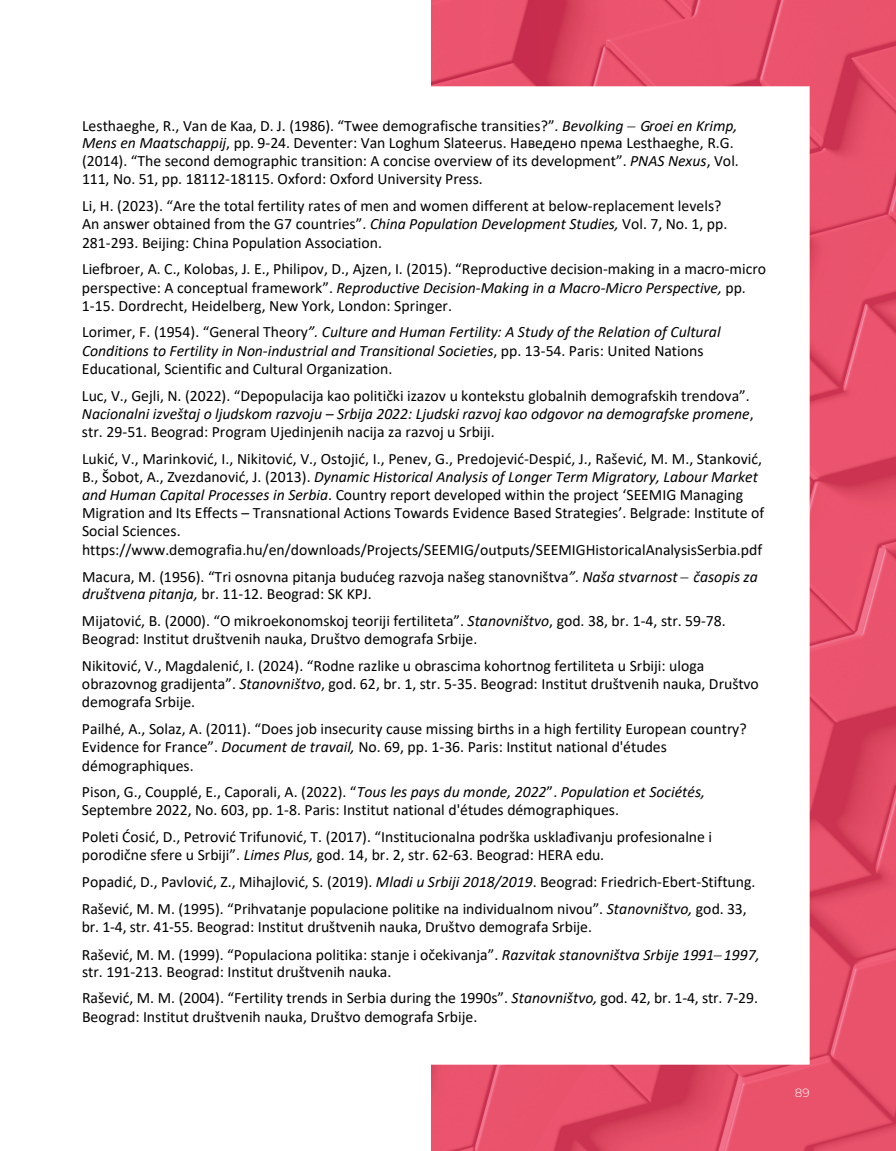
<style>
.page{position:relative;width:896px;height:1151px;background:#fff}
.page>*{position:absolute;margin:0;border:0;box-sizing:border-box;transform-origin:0 0}
.t1{font:15.75px/18.1px "Calibri";color:#000}
.t2{font:italic 15.75px/18.1px "Calibri";color:#000}
.t3{font:300 12px "Montserrat";color:#fff}
.s1{font-style:italic}
.s2{font-style:normal}
</style>
<div class="page">
<img style="left:431px;top:0;width:464px;height:1151px">
<p class="t1" style="left:82px;top:116px;width:658px">Lesthaeghe, R., Van de Kaa, D. J. (1986). “Twee demografische transities?”. <span class="s1">Bevolking</span> −<span class="s1">Groei en Krimp, Mens en Maatschappij</span>, pp. 9-24. Deventer: Van Loghum Slateerus. Наведено према Lesthaeghe, R.G. (2014). “The second demographic transition: A concise overview of its development”. <span class="s1">PNAS Nexus</span>, Vol.<br>111, No. 51, pp. 18112-18115. Oxford: Oxford University Press.</p>
<p class="t1" style="left:82px;top:197px;width:646px">Li, H. (2023). “Are the total fertility rates of men and women different at below-replacement levels?<br>An answer obtained from the G7 countries”. <span class="s1">China Population Development Studies,</span> Vol. 7, No. 1, pp.<br>281-293. Beijing: China Population Association.</p>
<p class="t1" style="left:82px;top:259px;width:685px">Liefbroer, A. C., Kolobas, J. E., Philipov, D., Ajzen, I. (2015). “Reproductive decision-making in a macro-micro perspective: A conceptual framework”. <span class="s1">Reproductive Decision-Making in a Macro-Micro Perspective,</span> pp.<br>1-15. Dordrecht, Heidelberg, New York, London: Springer.</p>
<p class="t2" style="left:82px;top:322px;width:640px"><span class="s2">Lorimer, F. (1954). “General Theory</span>”. Culture and Human Fertility: А Study of the Relation of Cultural<br>Conditions to Fertility in Non-industrial and Transitional Societies<span class="s2">, pp. 13-54. Paris: United Nations<br>Educational, Scientific and Cultural Organization.</span></p>
<p class="t1" style="left:82px;top:386px;width:673px">Luc, V., Gejli, N. (2022). “Depopulacija kao politički izazov u kontekstu globalnih demografskih trendova”.<br><span class="s1">Nacionalni izveštaj o ljudskom razvoju – Srbija 2022: Ljudski razvoj kao odgovor na demografske promene</span>, str. 29-51. Beograd: Program Ujedinjenih nacija za razvoj u Srbiji.</p>
<p class="t1" style="left:82px;top:449px;width:683px">Lukić, V., Marinković, I., Nikitović, V., Ostojić, I., Penev, G., Predojević-Despić, J., Rašević, M. M., Stanković, B., Šobot, A., Zvezdanović, J. (2013). <span class="s1">Dynamic Historical Analysis of Longer Term Migratory, Labour Market and Human Capital Processes in Serbia</span>. Country report developed within the project ‘SEEMIG Managing Migration and Its Effects – Transnational Actions Towards Evidence Based Strategies’. Belgrade: Institute of Social Sciences. https://www.demografia.hu/en/downloads/Projects/SEEMIG/outputs/SEEMIGHistoricalAnalysisSerbia.pdf</p>
<p class="t1" style="left:82px;top:568px;width:677px;line-height:17.1px">Macura, M. (1956). “Tri osnovna pitanja budućeg razvoja našeg stanovništva<span class="s1">”. Naša stvarnost</span>−<span class="s1">časopis za društvenа pitanja,</span> br. 11-12. Beograd: SK KPJ.</p>
<p class="t1" style="left:82px;top:611px;width:645px">Mijatović, B. (2000). “O mikroekonomskoj teoriji fertiliteta”. <span class="s1">Stanovništvo</span>, god. 38, br. 1-4, str. 59-78.<br>Beograd: Institut društvenih nauka, Društvo demografa Srbije.</p>
<p class="t1" style="left:82px;top:656px;width:678px">Nikitović, V., Magdalenić, I. (2024). “Rodne razlike u obrascima kohortnog fertiliteta u Srbiji: uloga obrazovnog gradijenta”. <span class="s1">Stanovništvo</span>, god. 62, br. 1, str. 5-35. Beograd: Institut društvenih nauka, Društvo demografa Srbije.</p>
<p class="t1" style="left:82px;top:719px;width:666px">Pailhé, A., Solaz, A. (2011). “Does job insecurity cause missing births in a high fertility European country?<br>Evidence for France”. <span class="s1">Document de travail,</span> No. 69, pp. 1-36. Paris: Institut national d'études démographiques.</p>
<p class="t1" style="left:82px;top:782px;width:624px">Pison, G., Coupplé, E., Caporali, A. (2022). “<span class="s1">Tous les pays du monde, 2022</span>”. <span class="s1">Population et Sociétés,<br></span>Septembre 2022, No. 603, pp. 1-8. Paris: Institut national d'études démographiques.</p>
<p class="t1" style="left:82px;top:827px;width:631px">Poleti Ćosić, D., Petrović Trifunović, T. (2017). “Institucionalna podrška usklađivanju profesionalne i porodične sfere u Srbiji”. <span class="s1">Limes Plus,</span> god. 14, br. 2, str. 62-63. Beograd: HERA edu.</p>
<p class="t1" style="left:82px;top:868px;width:675px;line-height:26.7px">Popadić, D., Pavlović, Z., Mihajlović, S. (2019). <span class="s1">Mladi u Srbiji 2018/2019</span>. Beograd: Friedrich-Ebert-Stiftung.<br>Rašević, M. M. (1995). “Prihvatanje populacione politike na individualnom nivou”. <span class="s1">Stanovništvo,</span> god. 33,</p>
<p class="t1" style="left:82px;top:912px;width:679px;line-height:27.6px">br. 1-4, str. 41-55. Beograd: Institut društvenih nauka, Društvo demografa Srbije.<br>Rašević, M. M. (1999). “Populaciona politika: stanje i očekivanja”. <span class="s1">Razvitak stanovništva Srbije 1991</span>−<span class="s1">1997,</span></p>
<p class="t1" style="left:82px;top:957px;width:677px;line-height:26.7px">str. 191-213. Beograd: Institut društvenih nauka.<br>Rašević, M. M. (2004). “Fertility trends in Serbia during the 1990s”. <span class="s1">Stanovništvo,</span> god. 42, br. 1-4, str. 7-29.</p>
<p class="t1" style="left:82px;top:1007px;width:397px">Beograd: Institut društvenih nauka, Društvo demografa Srbije.</p>
<p class="t3" style="left:794px;top:1084px;width:16px">89</p>
</div>
